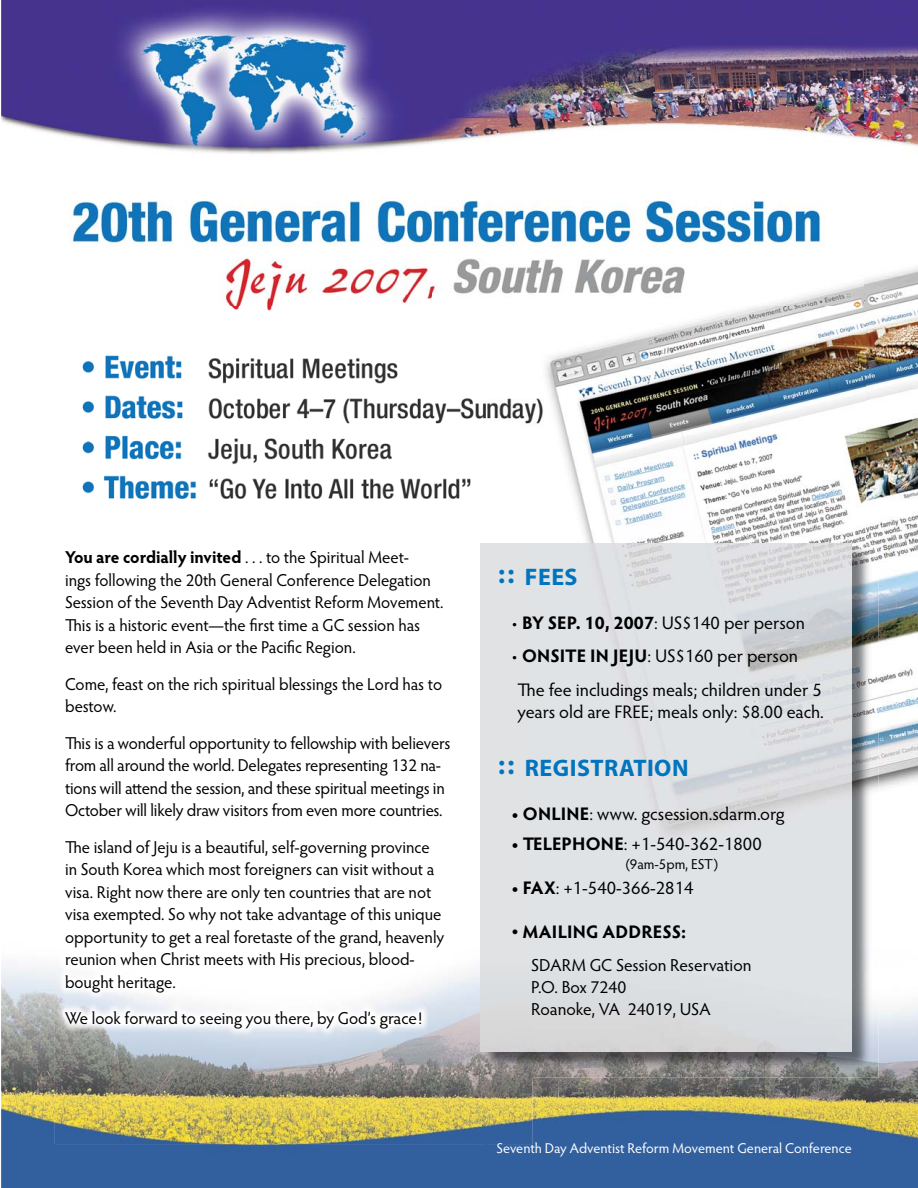
<style>
.page{position:relative;width:918px;height:1188px;background:#fff}
.page>*{position:absolute;margin:0;border:0;box-sizing:border-box;transform-origin:0 0}
.t1{font:700 24px "Myriad Pro";letter-spacing:.02em;color:#0074be}
.t2{font:18.15px/33.6px "Hypatia Sans Pro";color:#000}
.t3{font:700 18.15px "Hypatia Sans Pro";letter-spacing:.015em;color:#000}
.t4{font:17.4px/22px "Hypatia Sans Pro";color:#000}
.t5{font:17.25px/22.5px "Hypatia Sans Pro";letter-spacing:-.005em;color:#000}
.t6{font:14.4px "Hypatia Sans Pro";color:#000}
.t7{font:14.25px "Hypatia Sans Pro";color:#fff}
.s1{font-weight:700}
.s2{font-size:26.85px}
</style>
<div class="page">
<img style="left:1px;top:0;width:864px;height:546px">
<img style="left:865px;top:0;width:53px;height:1188px">
<img style="left:1px;top:963px;width:54px;height:225px">
<img style="left:488px;top:1078px;width:378px;height:110px">
<div style="left:55px;top:1144px;width:433px;height:44px;background:#32609e"></div>
<img style="left:830px;top:546px;width:49px;height:532px">
<img style="left:532px;top:1051px;width:298px;height:27px">
<img style="left:532px;top:543px;width:320px;height:508px">
<img style="left:54px;top:539px;width:478px;height:605px">
<p class="t5" style="left:65px;top:548px;width:380px"><span class="s1">You are cordially invited</span> . . . to the Spiritual Meet-<br>ings following the 20th General Conference Delegation Session of the Seventh Day Adventist Reform Movement.<br>This is a historic event—the first time a GC session has ever been held in Asia or the Pacific Region.</p>
<p class="t5" style="left:65px;top:674px;width:379px">Come, feast on the rich spiritual blessings the Lord has to bestow.</p>
<p class="t5" style="left:65px;top:733px;width:387px">This is a wonderful opportunity to fellowship with believers from all around the world. Delegates representing 132 na&shy;tions will attend the session, and these spiritual meetings in October will likely draw visitors from even more countries.</p>
<p class="t5" style="left:65px;top:837px;width:381px">The island of Jeju is a beautiful, self-governing province in South Korea which most foreigners can visit without a visa. Right now there are only ten countries that are not visa exempted. So why not take advantage of this unique opportunity to get a real foretaste of the grand, heavenly reunion when Christ meets with His precious, blood&shy;bought heritage.</p>
<p class="t5" style="left:65px;top:1008px;width:359px">We look forward to seeing you there, by God’s grace!</p>
<h1 class="t1" style="left:498px;top:568px;width:81px"><span class="s2">::</span> FEES</h1>
<p class="t2" style="left:511px;top:607px;width:295px">• <span class="s1">BY SEP. 10, 2007</span>: US$140 per person</p>
<p class="t2" style="left:518px;top:640px;width:306px;text-indent:-7px">• <span class="s1">ONSITE IN JEJU</span>: US$160 per person<br>The fee includings meals; children under 5</p>
<p class="t2" style="left:518px;top:696px;width:308px">years old are FREE; meals only: $8.00 each.</p>
<h1 class="t1" style="left:498px;top:759px;width:192px"><span class="s2">::</span> REGISTRATION</h1>
<p class="t2" style="left:511px;top:798px;width:275px"><span class="s1">• ONLINE</span>: www. gcsession.sdarm.org</p>
<p class="t2" style="left:511px;top:828px;width:252px"><span class="s1">• TELEPHONE</span>: +1-540-362-1800</p>
<p class="t6" style="left:626px;top:858px;width:94px">(9am-5pm, EST)</p>
<p class="t2" style="left:511px;top:873px;width:184px"><span class="s1">• FAX</span>: +1-540-366-2814</p>
<p class="t3" style="left:511px;top:921px;width:177px">• MAILING ADDRESS:</p>
<p class="t4" style="left:531px;top:955px;width:222px">SDARM GC Session Reservation<br>P.O. Box 7240<br>Roanoke, VA 24019, USA</p>
<p class="t7" style="left:496px;top:1142px;width:357px">Seventh Day Adventist Reform Movement General Conference</p>
</div>
